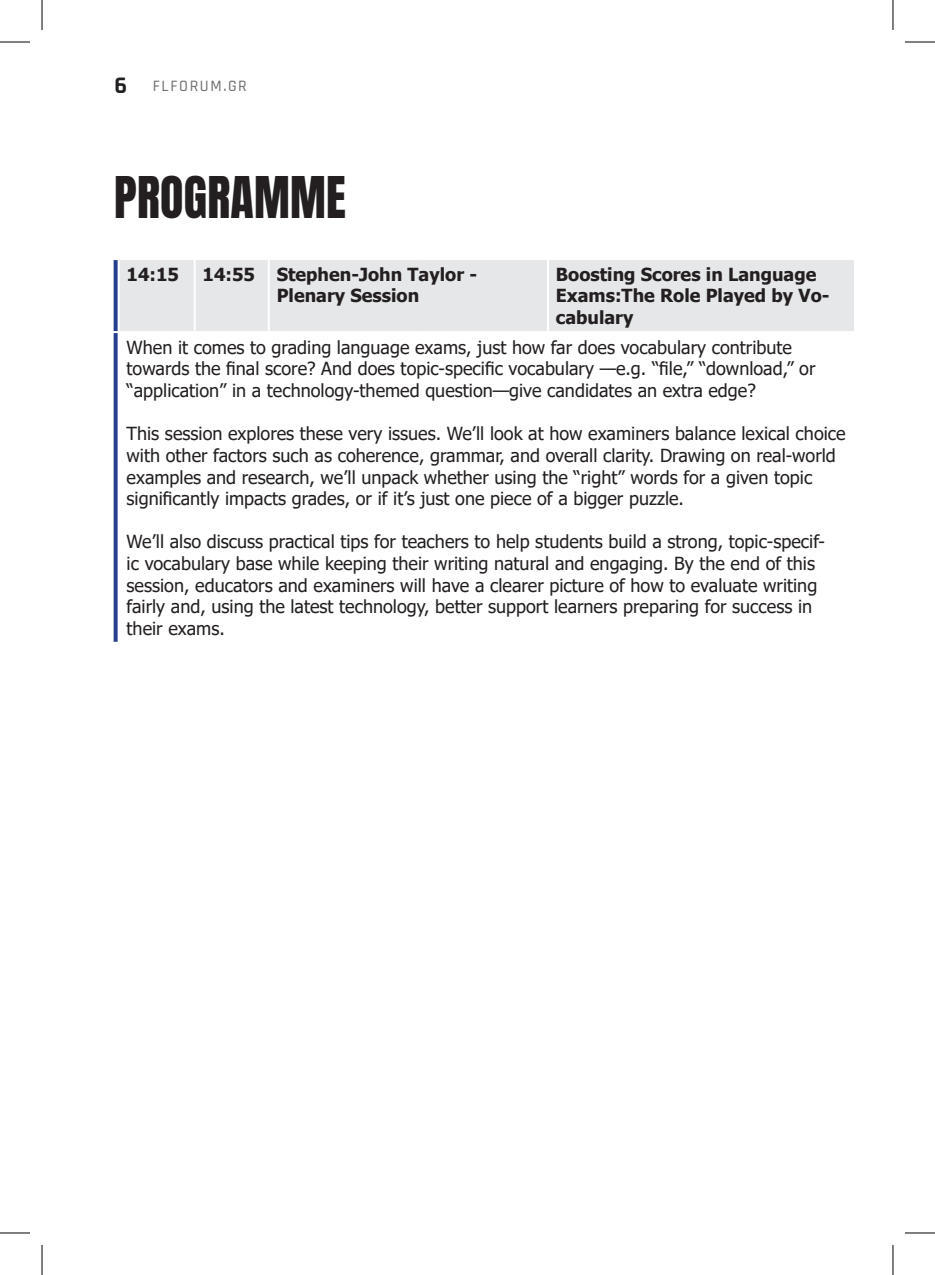
<style>
.page{position:relative;width:935px;height:1275px;background:#fff}
.page>*{position:absolute;margin:0;border:0;box-sizing:border-box;transform-origin:0 0}
.t1{font:48px "Anton";letter-spacing:.005em;color:#231f20}
.t2{font:18px/21.6px "Tahoma";color:#231f20}
.t3{font:700 18px/21.6px "Tahoma";color:#231f20}
.t4{font:500 16px "Rajdhani";letter-spacing:.1em;color:#6c6d70}
.s1{font-weight:700;font-size:24px;color:#231f20}
</style>
<div class="page">
<div style="left:120px;top:260px;width:733px;height:71px;background:#e6e7e9"></div>
<hr style="left:194px;top:260px;width:2px;height:71px;background:#fff">
<hr style="left:268px;top:260px;width:2px;height:71px;background:#fff">
<hr style="left:547px;top:260px;width:2px;height:71px;background:#fff">
<svg style="left:112px;top:259px;width:7px;height:383px"></svg>
<hr style="left:0;top:42px;width:30px;height:1px;background:#000">
<hr style="left:904px;top:42px;width:30px;height:1px;background:#000">
<hr style="left:0;top:1232px;width:30px;height:1px;background:#000">
<hr style="left:904px;top:1232px;width:30px;height:1px;background:#000">
<hr style="left:42px;top:0;width:1px;height:30px;background:#000">
<hr style="left:42px;top:1245px;width:1px;height:30px;background:#000">
<hr style="left:892px;top:0;width:1px;height:30px;background:#000">
<hr style="left:892px;top:1245px;width:1px;height:30px;background:#000">
<p class="t4" style="left:114px;top:76px;width:134px"><span class="s1">6</span> FLFORUM.GR</p>
<h1 class="t1" style="left:114px;top:173px;width:233px">PROGRAMME</h1>
<p class="t3" style="left:127px;top:264px;width:54px">14:15</p>
<p class="t3" style="left:277px;top:264px;width:202px;text-indent:-74px">14:55 Stephen-John Taylor -<br>Plenary Session</p>
<p class="t3" style="left:556px;top:264px;width:275px">Boosting Scores in Language<br>Exams:The Role Played by Vo&shy;cabulary</p>
<p class="t2" style="left:127px;top:337px;width:690px">When it comes to grading language exams, just how far does vocabulary contribute towards the final score? And does topic-specific vocabulary —e.g. “file,” “download,” or “application” in a technology-themed question—give candidates an extra edge?</p>
<p class="t2" style="left:127px;top:424px;width:720px">This session explores these very issues. We’ll look at how examiners balance lexical choice with other factors such as coherence, grammar, and overall clarity. Drawing on real-world examples and research, we’ll unpack whether using the “right” words for a given topic significantly impacts grades, or if it’s just one piece of a bigger puzzle.</p>
<p class="t2" style="left:127px;top:532px;width:699px">We’ll also discuss practical tips for teachers to help students build a strong, topic-specif&shy;ic vocabulary base while keeping their writing natural and engaging. By the end of this session, educators and examiners will have a clearer picture of how to evaluate writing fairly and, using the latest technology, better support learners preparing for success in their exams.</p>
</div>
